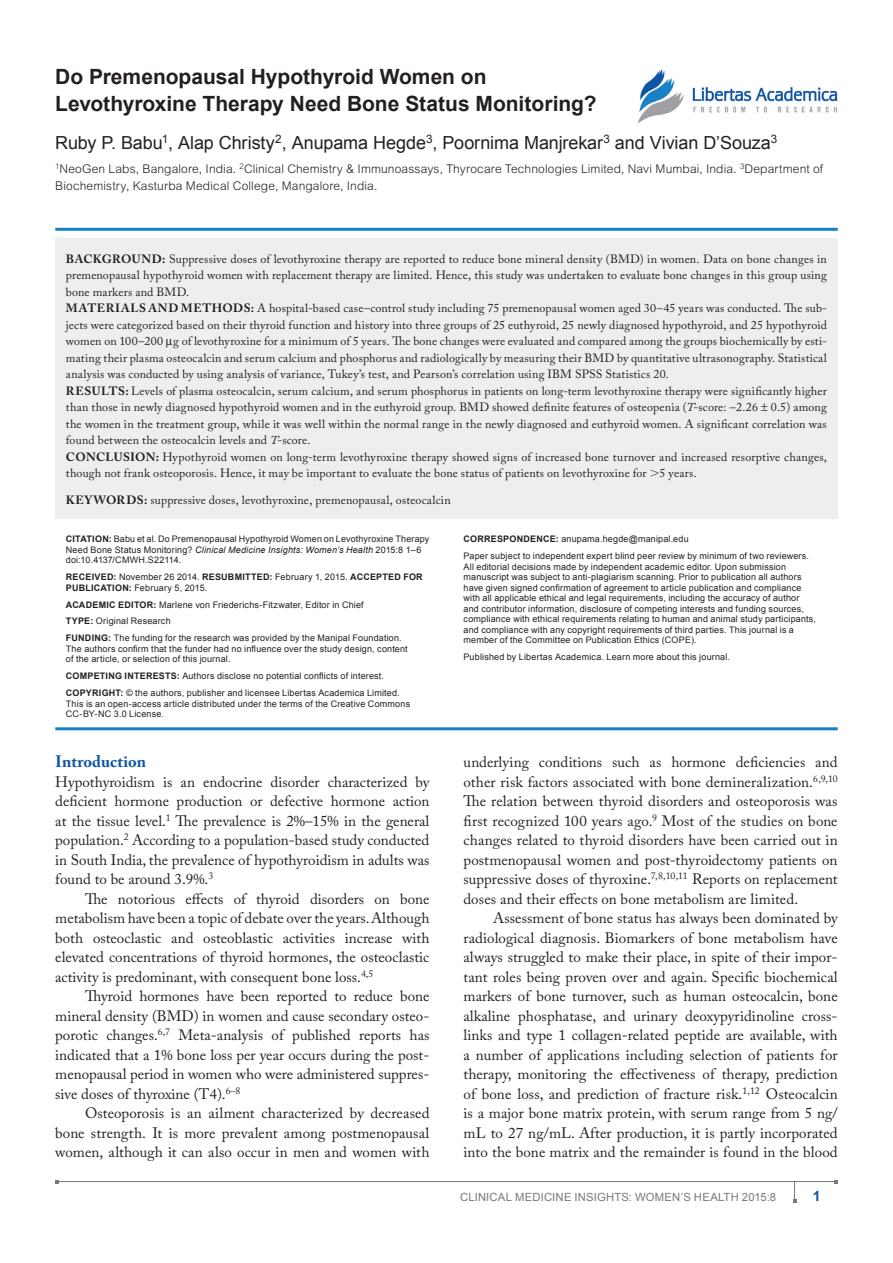
<style>
.page{position:relative;width:893px;height:1263px;background:#fff}
.page>*{position:absolute;margin:0;border:0;box-sizing:border-box;transform-origin:0 0}
.ArticleTitle{font:700 21px/27px "Arial";color:#231f20}
.AuthorName{font:18px "Arial";letter-spacing:-.005em;color:#231f20}
.Heading1{font:700 16.5px "Adobe Caslon Pro";color:#1055a4}
.BodyText{font:15px/19.5px "Adobe Caslon Pro";color:#231f20;text-align:justify}
.BodyText_First{font:15px/19.5px "Adobe Caslon Pro";color:#231f20;text-align:justify}
.RunningFooter-Folio{font:700 14.25px "Arial";color:#1055a4}
.t1{font:12px/16.5px "Adobe Caslon Pro";letter-spacing:.015em;color:#231f20}
.AuthorAffiliation{font:300 12px/16.5px "Arial MT Std";letter-spacing:.01em;color:#231f20}
.RunningFooter{font:11.25px "Arial";letter-spacing:.015em;color:#76787b}
.t2{font:9px/10.5px "Arial";letter-spacing:.02em;color:#231f20}
.s1{font-weight:700}
.s2{font-style:italic}
.s3{font-family:"Mathematical Pi One"}
</style>
<div class="page">
<hr style="left:57px;top:1181px;width:779px;height:1px;background:#76787b">
<svg style="left:793px;top:1182px;width:3px;height:20px"></svg>
<img style="left:637px;top:69px;width:201px;height:55px">
<hr style="left:55px;top:228px;width:783px;height:3px;background:#1582c5">
<hr style="left:55px;top:727px;width:783px;height:3px;background:#1582c5">
<div style="left:55px;top:239px;width:783px;height:280px;background:#edeeee"></div>
<p class="ArticleTitle" style="left:55px;top:64px;width:543px">Do Premenopausal Hypothyroid Women on<br>Levothyroxine Therapy Need Bone Status Monitoring?</p>
<p class="AuthorName" style="left:55px;top:131px;width:723px">Ruby P. Babu<sup>1</sup>, Alap Christy<sup>2</sup>, Anupama Hegde<sup>3</sup>, Poornima Manjrekar<sup>3</sup> and Vivian D’Souza<sup>3</sup></p>
<p class="AuthorAffiliation" style="left:55px;top:162px;width:769px"><sup>1</sup>NeoGen Labs, Bangalore, India. <sup>2</sup>Clinical Chemistry &amp; Immunoassays, Thyrocare Technologies Limited, Navi Mumbai, India. <sup>3</sup>Department of<br>Biochemistry, Kasturba Medical College, Mangalore, India.</p>
<p class="t1" style="left:66px;top:250px;width:763px"><span class="s1">BACKGROUND:</span> Suppressive doses of levothyroxine therapy are reported to reduce bone mineral density (BMD) in women. Data on bone changes in premenopausal hypothyroid women with replacement therapy are limited. Hence, this study was undertaken to evaluate bone changes in this group using bone markers and BMD.<br><span class="s1">MATERIALS AND METHODS:</span> A hospital-based case–control study including 75 premenopausal women aged 30–45 years was conducted. The sub&shy;jects were categorized based on their thyroid function and history into three groups of 25 euthyroid, 25 newly diagnosed hypothyroid, and 25 hypothyroid women on 100–200 g of levothyroxine for a minimum of 5 years. The bone changes were evaluated and compared among the groups biochemically by esti&shy;mating their plasma osteocalcin and serum calcium and phosphorus and radiologically by measuring their BMD by quantitative ultrasonography. Statistical analysis was conducted by using analysis of variance, Tukey’s test, and Pearson’s correlation using IBM SPSS Statistics 20.<br><span class="s1">RESULTS:</span> Levels of plasma osteocalcin, serum calcium, and serum phosphorus in patients on long-term levothyroxine therapy were significantly higher than those in newly diagnosed hypothyroid women and in the euthyroid group. BMD showed definite features of osteopenia (<span class="s2">T</span>-score: 2.26 0.5) among the women in the treatment group, while it was well within the normal range in the newly diagnosed and euthyroid women. A significant correlation was found between the osteocalcin levels and <span class="s2">T</span>-score.<br><span class="s1">CONCLUSION:</span> Hypothyroid women on long-term levothyroxine therapy showed signs of increased bone turnover and increased resorptive changes, though not frank osteoporosis. Hence, it may be important to evaluate the bone status of patients on levothyroxine for <span class="s3">.</span>5 years.</p>
<p class="t1" style="left:66px;top:492px;width:386px"><span class="s1">KEYWORDS:</span> suppressive doses, levothyroxine, premenopausal, osteocalcin</p>
<p class="t2" style="left:66px;top:534px;width:365px"><span class="s1">CITATION:</span> Babu et al. Do Premenopausal Hypothyroid Women on Levothyroxine Therapy<br>N eed Bone Status Monitoring? <span class="s2">Clinical Medicine Insights: Women’s Health</span> 2015:8 1–6 doi:10.4137/CMWH .S22114.</p>
<p class="t2" style="left:66px;top:572px;width:358px"><span class="s1">RECEIVED:</span> November 26 2014. <span class="s1">RESUBMITTED:</span> February 1, 2015. <span class="s1">ACCEPTED FOR<br>PUBLICATION:</span> February 5, 2015.</p>
<p class="t2" style="left:66px;top:596px;width:337px;line-height:16.8px"><span class="s1">ACADEMIC EDITOR:</span> Marlene von Friederichs-Fitzwater, Editor in Chief<br><span class="s1">TYPE:</span> Original Research<br><span class="s1">FUNDING:</span> The funding for the research was provided by the Manipal Foundation.</p>
<p class="t2" style="left:66px;top:643px;width:343px">The authors confirm that the funder had no influence over the study design, content of the article, or selection of this journal.</p>
<p class="t2" style="left:66px;top:668px;width:335px;line-height:16.8px"><span class="s1">COMPETING INTERESTS:</span> Authors disclose no potential conflicts of interest.<br><span class="s1">COPYRIGHT:</span> © the authors, publisher and licensee Libertas Academica Limited.</p>
<p class="t2" style="left:66px;top:698px;width:346px">This is an open-access article distributed under the terms of the Creative Commons<br>CC-BY-N C 3.0 License.</p>
<p class="t2" style="left:463px;top:531px;width:347px;line-height:16.8px"><span class="s1">CORRESPONDENCE:</span> anupama.hegde@manipal.edu<br>Paper subject to independent expert blind peer review by minimum of two reviewers.</p>
<p class="t2" style="left:463px;top:561px;width:354px">All editorial decisions made by independent academic editor. Upon submission manuscript was subject to anti-plagiarism scanning. Prior to publication all authors have given signed confirmation of agreement to article publication and compliance with all applicable ethical and legal requirements, including the accuracy of author and contributor information, disclosure of competing interests and funding sources, compliance with ethical requirements relating to human and animal study participants, and compliance with any copyright requirements of third parties. This journal is a member of the Committee on Publication Ethics (COPE).</p>
<p class="t2" style="left:463px;top:652px;width:268px">Published by Libertas Academica. Learn more about this journal.</p>
<p class="Heading1" style="left:55px;top:752px;width:92px">Introduction</p>
<p class="BodyText_First" style="left:55px;top:772px;width:376px">Hypothyroidism is an endocrine disorder characterized by deficient hormone production or defective hormone action at the tissue level.<sup>1</sup> The prevalence is 2%–15% in the general population.<sup>2</sup> According to a population-based study conducted in South India, the prevalence of hypothyroidism in adults was found to be around 3.9%.<sup>3</sup></p>
<p class="BodyText" style="left:55px;top:889px;width:376px;text-indent:30px">The notorious effects of thyroid disorders on bone metabolism have been a topic of debate over the years. Although both osteoclastic and osteoblastic activities increase with elevated concentrations of thyroid hormones, the osteoclastic activity is predominant, with consequent bone loss.<sup>4,5</sup></p>
<p class="BodyText" style="left:55px;top:986px;width:376px;text-indent:30px">Thyroid hormones have been reported to reduce bone mineral density (BMD) in women and cause secondary osteo&shy;porotic changes.<sup>6,7</sup> Meta-analysis of published reports has indicated that a 1% bone loss per year occurs during the post&shy;menopausal period in women who were administered suppres&shy;sive doses of thyroxine (T4).<sup>6–8</sup></p>
<p class="BodyText" style="left:55px;top:1103px;width:376px;text-indent:30px">Osteoporosis is an ailment characterized by decreased bone strength. It is more prevalent among postmenopausal women, although it can also occur in men and women with</p>
<p class="BodyText" style="left:463px;top:752px;width:376px">underlying conditions such as hormone deficiencies and other risk factors associated with bone demineralization.<sup>6,9,10<br></sup>The relation between thyroid disorders and osteoporosis was first recognized 100 years ago.<sup>9</sup> Most of the studies on bone changes related to thyroid disorders have been carried out in postmenopausal women and post-thyroidectomy patients on suppressive doses of thyroxine.<sup>7,8,10,11</sup> Reports on replacement doses and their effects on bone metabolism are limited.</p>
<p class="BodyText" style="left:463px;top:908px;width:376px;text-indent:30px">Assessment of bone status has always been dominated by radiological diagnosis. Biomarkers of bone metabolism have always struggled to make their place, in spite of their impor&shy;tant roles being proven over and again. Specific biochemical markers of bone turnover, such as human osteocalcin, bone alkaline phosphatase, and urinary deoxypyridinoline cross&shy;links and type 1 collagen-related peptide are available, with a number of applications including selection of patients for therapy, monitoring the effectiveness of therapy, prediction of bone loss, and prediction of fracture risk.<sup>1,12</sup> Osteocalcin is a major bone matrix protein, with serum range from 5 ng/ mL to 27 ng/mL. After production, it is partly incorporated into the bone matrix and the remainder is found in the blood</p>
<p class="RunningFooter" style="left:460px;top:1189px;width:318px">Clinical Medicine I nsights: Wom en’s H ealth 2015:8</p>
<p class="RunningFooter-Folio" style="left:813px;top:1186px;width:9px">1</p>
</div>
